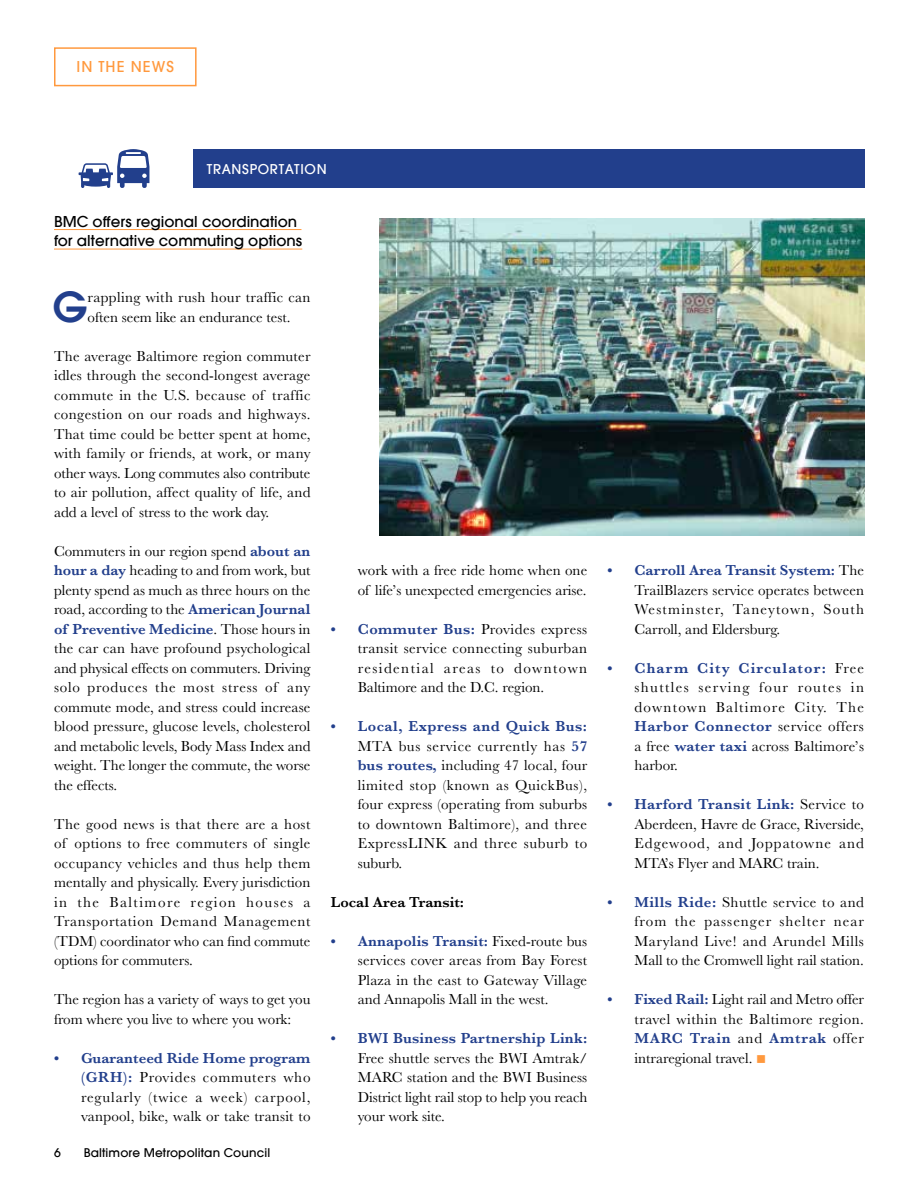
<style>
.page{position:relative;width:918px;height:1188px;background:#fff}
.page>*{position:absolute;margin:0;border:0;box-sizing:border-box;transform-origin:0 0}
.t1{font:600 41.4px "Avant Garde LT";color:#223f8c}
.t2{font:15px/19.5px "Baskerville";color:#000;text-align:justify}
.t3{font:500 15px/19.5px "Avant Garde LT";color:#000}
.t4{font:15px/19.5px "Baskerville";letter-spacing:.02em;color:#000}
.t5{font:600 15px "Baskerville";letter-spacing:.015em;color:#223f8c}
.t6{font:600 15px "Baskerville";color:#000}
.t7{font:500 15px "Avant Garde LT";letter-spacing:.07em;color:#ff993e}
.t8{font:500 13.5px "Avant Garde LT";letter-spacing:.05em;color:#fff}
.t9{font:500 12px "Avant Garde LT";letter-spacing:.01em;color:#000}
.s1{font-weight:600;color:#223f8c}
.s2{color:#ff993e}
</style>
<div class="page">
<div style="left:54px;top:47px;width:143px;height:39px;border:2px solid #ff993e"></div>
<hr style="left:54px;top:229px;width:247px;height:1px;background:#ff993e">
<hr style="left:54px;top:249px;width:248px;height:1px;background:#ff993e">
<div style="left:193px;top:149px;width:672px;height:39px;background:#223f8c"></div>
<svg style="left:79px;top:149px;width:70px;height:39px"></svg>
<img style="left:379px;top:218px;width:485px;height:318px">
<p class="t7" style="left:77px;top:58px;width:99px">IN THE NEWS</p>
<p class="t8" style="left:207px;top:160px;width:121px">TRANSPORTATION</p>
<p class="t3" style="left:54px;top:211px;width:250px">BMC offers regional coordination for alternative commuting options</p>
<h1 class="t1" style="left:53px;top:279px;width:36px">G</h1>
<p class="t4" style="left:88px;top:288px;width:224px">rappling with rush hour traffic can often seem like an endurance test.</p>
<p class="t2" style="left:54px;top:346px;width:258px">The average Baltimore region commuter idles through the second-longest average commute in the U.S. because of traffic congestion on our roads and highways.<br>That time could be better spent at home, with family or friends, at work, or many other ways. Long commutes also contribute to air pollution, affect quality of life, and add a level of stress to the work day.</p>
<p class="t2" style="left:54px;top:541px;width:258px">Commuters in our region spend <span class="s1">about an hour a day</span> heading to and from work, but plenty spend as much as three hours on the road, according to the <span class="s1">American Journal of Preventive Medicine</span>. Those hours in the car can have profound psychological and physical effects on commuters. Driving solo produces the most stress of any commute mode, and stress could increase blood pressure, glucose levels, cholesterol and metabolic levels, Body Mass Index and weight. The longer the commute, the worse the effects.</p>
<p class="t2" style="left:54px;top:814px;width:258px">The good news is that there are a host of options to free commuters of single occupancy vehicles and thus help them mentally and physically. Every jurisdiction in the Baltimore region houses a Transportation Demand Management (TDM) coordinator who can find commute options for commuters.</p>
<p class="t2" style="left:54px;top:990px;width:258px">The region has a variety of ways to get you from where you live to where you work:</p>
<p class="t2" style="left:81px;top:1048px;width:231px;text-indent:-27px"><span class="s1">• Guaranteed Ride Home program (GRH):</span> Provides commuters who regularly (twice a week) carpool, vanpool, bike, walk or take transit to</p>
<p class="t9" style="left:54px;top:1145px;width:8px">6</p>
<p class="t9" style="left:84px;top:1145px;width:188px">Baltimore Metropolitan Council</p>
<p class="t2" style="left:358px;top:561px;width:231px">work with a free ride home when one of life’s unexpected emergencies arise.</p>
<p class="t2" style="left:358px;top:619px;width:231px;text-indent:-27px"><span class="s1">• Commuter Bus:</span> Provides express transit service connecting suburban residential areas to downtown Baltimore and the D.C. region.</p>
<p class="t2" style="left:358px;top:717px;width:231px;text-indent:-27px"><span class="s1">• Local, Express and Quick Bus:<br></span>MTA bus service currently has <span class="s1">57 bus routes,</span> including 47 local, four limited stop (known as QuickBus), four express (operating from suburbs to downtown Baltimore), and three ExpressLINK and three suburb to suburb.</p>
<p class="t6" style="left:331px;top:891px;width:135px">Local Area Transit:</p>
<p class="t2" style="left:358px;top:931px;width:231px;text-indent:-27px"><span class="s1">• Annapolis Transit:</span> Fixed-route bus services cover areas from Bay Forest Plaza in the east to Gateway Village and Annapolis Mall in the west.</p>
<p class="t5" style="left:331px;top:1028px;width:258px">• BWI Business Partnership Link:</p>
<p class="t2" style="left:358px;top:1048px;width:231px">Free shuttle serves the BWI Amtrak/ MARC station and the BWI Business District light rail stop to help you reach your work site.</p>
<p class="t2" style="left:635px;top:561px;width:231px;text-indent:-27px"><span class="s1">• Carroll Area Transit System:</span> The TrailBlazers service operates between Westminster, Taneytown, South Carroll, and Eldersburg.</p>
<p class="t2" style="left:635px;top:658px;width:231px;text-indent:-27px"><span class="s1">• Charm City Circulator:</span> Free shuttles serving four routes in downtown Baltimore City. The <span class="s1">Harbor Connector</span> service offers a free <span class="s1">water taxi</span> across Baltimore’s harbor.</p>
<p class="t2" style="left:635px;top:795px;width:231px;text-indent:-27px"><span class="s1">• Harford Transit Link:</span> Service to Aberdeen, Havre de Grace, Riverside, Edgewood, and Joppatowne and MTA’s Flyer and MARC train.</p>
<p class="t2" style="left:635px;top:892px;width:231px;text-indent:-27px"><span class="s1">• Mills Ride:</span> Shuttle service to and from the passenger shelter near Maryland Live! and Arundel Mills Mall to the Cromwell light rail station.</p>
<p class="t2" style="left:635px;top:990px;width:231px;text-indent:-27px"><span class="s1">• Fixed Rail:</span> Light rail and Metro offer travel within the Baltimore region.<br><span class="s1">MARC Train</span> and <span class="s1">Amtrak</span> offer intraregional travel. <span class="s2">■</span></p>
</div>
